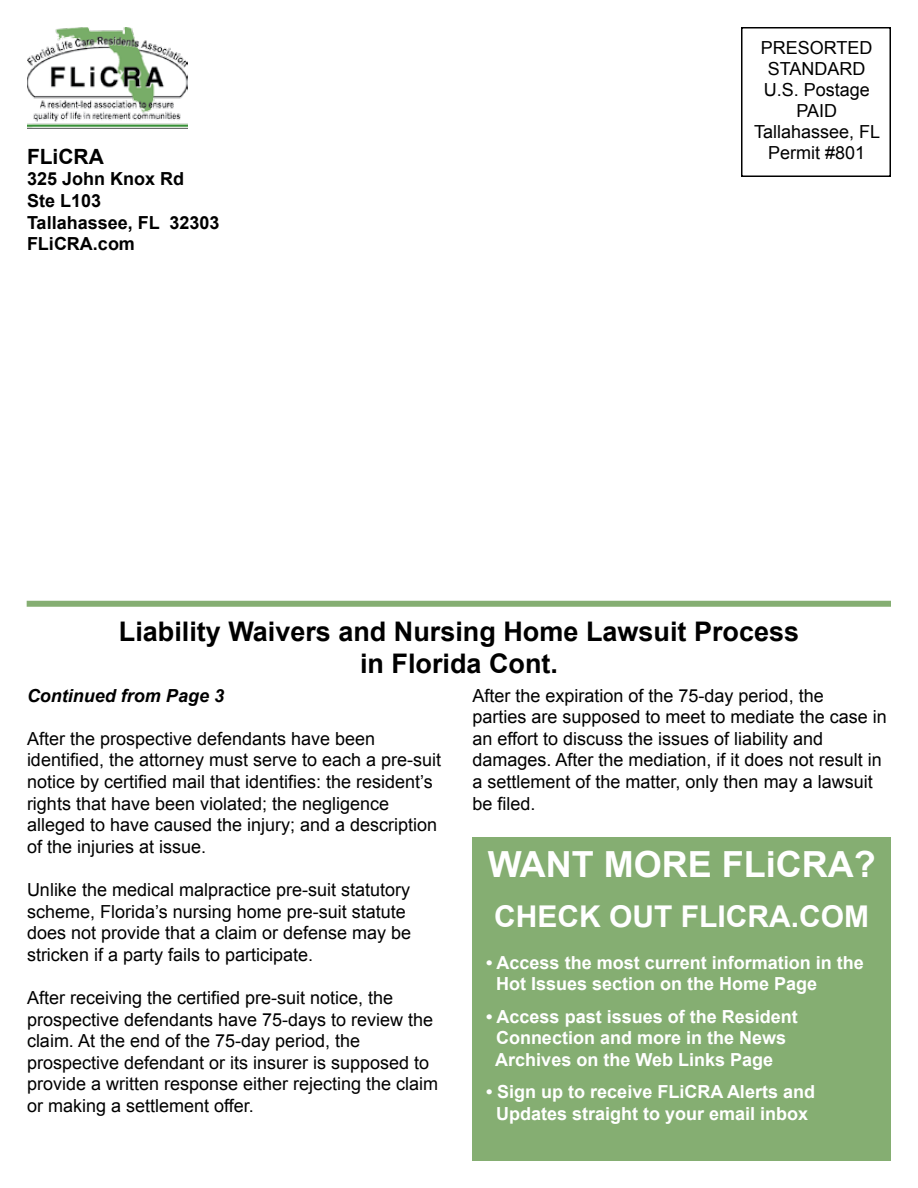
<style>
.page{position:relative;width:918px;height:1188px;background:#fff}
.page>*{position:absolute;margin:0;border:0;box-sizing:border-box;transform-origin:0 0}
.t1{font:700 36px "Arial";color:#fff}
.t2{font:700 30px "Arial";color:#fff}
.t3{font:700 27px/32.4px "Arial";color:#000;text-align:center}
.t4{font:700 21px "Arial";color:#000}
.t5{font:18px/21.6px "Arial";color:#000}
.t6{font:700 18px/21.6px "Arial";color:#fff}
.t7{font:700 18px/21.6px "Arial";color:#000}
.t8{font:italic 700 18px "Arial";color:#000}
</style>
<div class="page">
<div style="left:741px;top:27px;width:150px;height:150px;border:2px solid #000"></div>
<div style="left:27px;top:601px;width:864px;height:6px;background:#85ae72"></div>
<img style="left:27px;top:27px;width:161px;height:101px">
<div style="left:472px;top:837px;width:419px;height:324px;background:#85ae72"></div>
<p class="t5" style="left:754px;top:37px;width:128px;line-height:21px;text-align:center">PRESORTED<br>STANDARD<br>U.S. Postage<br>PAID<br>Tallahassee, FL</p>
<p class="t4" style="left:27px;top:143px;width:78px">FLiCRA</p>
<p class="t5" style="left:768px;top:142px;width:99px">Permit #801</p>
<p class="t7" style="left:27px;top:169px;width:194px">325 John Knox Rd<br>Ste L103<br>Tallahassee, FL 32303<br>FLiCRA.com</p>
<h3 class="t3" style="left:119px;top:616px;width:682px">Liability Waivers and Nursing Home Lawsuit Process in Florida Cont.</h3>
<p class="t8" style="left:27px;top:684px;width:199px">Continued from Page 3</p>
<p class="t5" style="left:27px;top:728px;width:416px">After the prospective defendants have been identified, the attorney must serve to each a pre-suit notice by certified mail that identifies: the resident’s rights that have been violated; the negligence alleged to have caused the injury; and a description of the injuries at issue.</p>
<p class="t5" style="left:27px;top:879px;width:386px">Unlike the medical malpractice pre-suit statutory scheme, Florida’s nursing home pre-suit statute does not provide that a claim or defense may be stricken if a party fails to participate.</p>
<p class="t5" style="left:27px;top:987px;width:413px">After receiving the certified pre-suit notice, the prospective defendants have 75-days to review the claim. At the end of the 75-day period, the prospective defendant or its insurer is supposed to provide a written response either rejecting the claim or making a settlement offer.</p>
<p class="t5" style="left:472px;top:685px;width:416px">After the expiration of the 75-day period, the<br>parties are supposed to meet to mediate the case in an effort to discuss the issues of liability and damages. After the mediation, if it does not result in a settlement of the matter, only then may a lawsuit be filed.</p>
<h1 class="t1" style="left:488px;top:840px;width:389px">WANT MORE FLiCRA?</h1>
<h2 class="t2" style="left:494px;top:897px;width:376px">CHECK OUT FLICRA.COM</h2>
<p class="t6" style="left:496px;top:952px;width:369px;text-indent:-10px">• Access the most current information in the<br>Hot Issues section on the Home Page</p>
<p class="t6" style="left:495px;top:1006px;width:304px;text-indent:-9px">• Access past issues of the Resident<br>Connection and more in the News<br>Archives on the Web Links Page</p>
<p class="t6" style="left:486px;top:1082px;width:331px;text-align:center">• Sign up to receive FLiCRA Alerts and<br>Updates straight to your email inbox</p>
</div>
